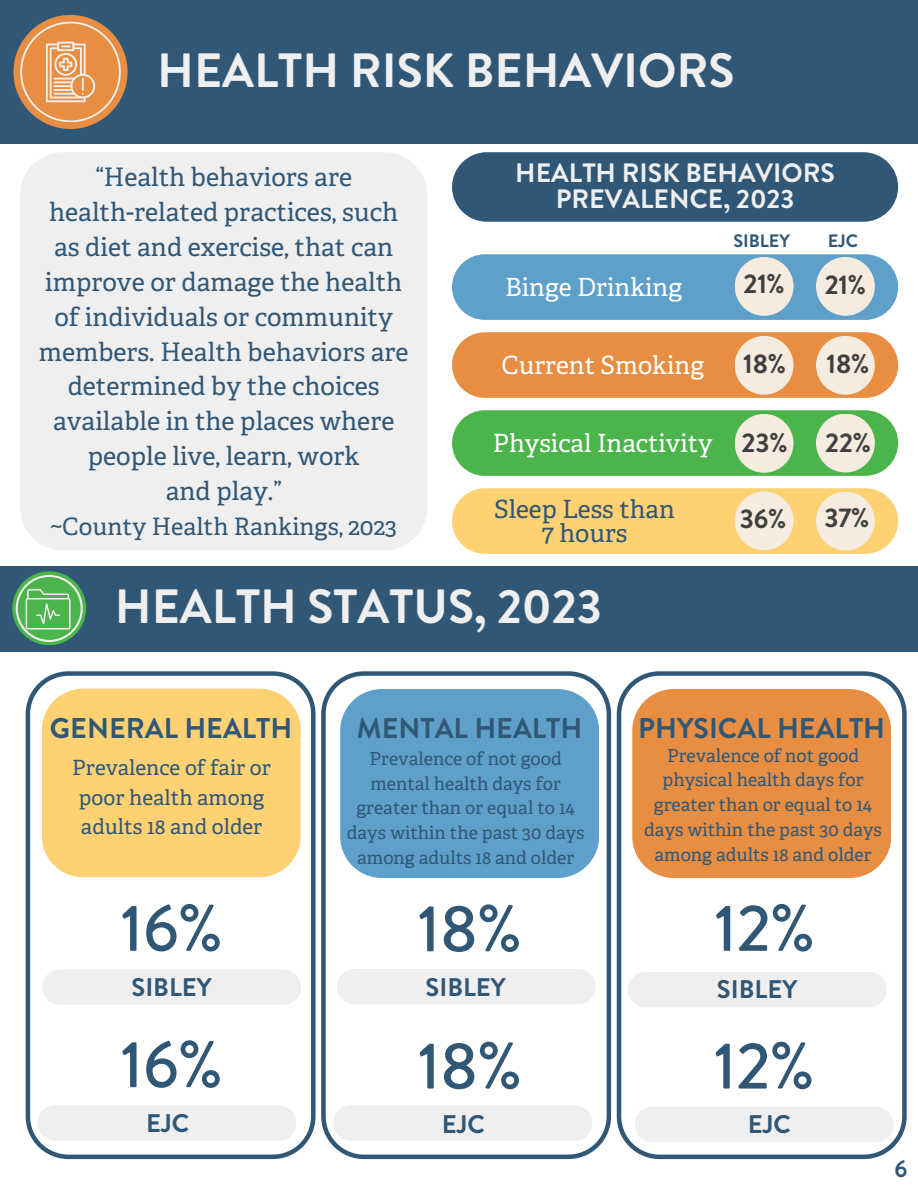
<style>
.page{position:relative;width:918px;height:1188px;background:#fff}
.page>*{position:absolute;margin:0;border:0;box-sizing:border-box;transform-origin:0 0}
.t1{font:500 66px "Brandon Grotesque";color:#315776}
.t2{font:700 48px "Brandon Grotesque";color:#efefef}
.t3{font:700 28.5px "Brandon Grotesque";color:#315776}
.t4{font:700 27px "Brandon Grotesque";color:#3f3f3f}
.t5{font:700 26.55px/25.8px "Brandon Grotesque";color:#efefef;text-align:center}
.t6{font:25.5px/34.8px "Adelle";color:#315776;text-align:center}
.t7{font:700 25.5px "Brandon Grotesque";color:#315776}
.t8{font:25.05px "Adelle";color:#fff}
.t9{font:25.05px "Adelle";color:#315776}
.t10{font:24px "Adelle";color:#315776}
.t11{font:700 24px "Brandon Grotesque";color:#315776}
.t12{font:21px/29.2px "Adelle";color:#315776;text-align:center}
.t13{font:18px/24.8px "Adelle";color:#315776;text-align:center}
.t14{font:700 18px "Brandon Grotesque";color:#315776}
</style>
<div class="page">
<div style="left:0;top:566px;width:918px;height:86px;background:#315776"></div>
<svg style="left:26px;top:671px;width:290px;height:488px"></svg>
<svg style="left:321px;top:671px;width:290px;height:488px"></svg>
<div style="left:333px;top:1105px;width:259px;height:36px;background:#efefef"></div>
<svg style="left:617px;top:671px;width:290px;height:488px"></svg>
<div style="left:42px;top:689px;width:259px;height:188px;background:#fed173"></div>
<div style="left:340px;top:689px;width:259px;height:189px;background:#5ea0ca"></div>
<div style="left:632px;top:689px;width:259px;height:189px;background:#e78e42"></div>
<div style="left:42px;top:969px;width:259px;height:36px;background:#efefef"></div>
<div style="left:628px;top:972px;width:259px;height:35px;background:#efefef"></div>
<div style="left:635px;top:1107px;width:259px;height:35px;background:#efefef"></div>
<div style="left:12px;top:571px;width:74px;height:74px;background:#4bb54b;border-radius:50%"></div>
<div style="left:337px;top:969px;width:259px;height:35px;background:#efefef"></div>
<svg style="left:16px;top:575px;width:67px;height:67px"></svg>
<div style="left:0;top:0;width:918px;height:144px;background:#315776"></div>
<div style="left:13px;top:15px;width:115px;height:114px;background:#e78e42;border-radius:50%"></div>
<div style="left:452px;top:254px;width:446px;height:66px;background:#5ea0ca;border-radius:33px"></div>
<div style="left:452px;top:332px;width:446px;height:66px;background:#e78e42;border-radius:33px"></div>
<div style="left:452px;top:410px;width:446px;height:66px;background:#4bb54b;border-radius:33px"></div>
<div style="left:452px;top:488px;width:446px;height:66px;background:#fed173;border-radius:33px"></div>
<div style="left:816px;top:257px;width:59px;height:59px;background:#f5ecdf;border-radius:50%"></div>
<div style="left:816px;top:336px;width:59px;height:59px;background:#f5ecdf;border-radius:50%"></div>
<div style="left:816px;top:414px;width:59px;height:58px;background:#f5ecdf;border-radius:50%"></div>
<div style="left:816px;top:492px;width:59px;height:58px;background:#f5ecdf;border-radius:50%"></div>
<div style="left:735px;top:257px;width:59px;height:59px;background:#f5ecdf;border-radius:50%"></div>
<div style="left:735px;top:336px;width:59px;height:59px;background:#f5ecdf;border-radius:50%"></div>
<div style="left:735px;top:414px;width:59px;height:59px;background:#f5ecdf;border-radius:50%"></div>
<div style="left:735px;top:491px;width:59px;height:59px;background:#f5ecdf;border-radius:50%"></div>
<div style="left:20px;top:152px;width:407px;height:398px;background:#efefef"></div>
<div style="left:452px;top:152px;width:446px;height:70px;background:#315776;border-radius:35px"></div>
<svg style="left:20px;top:22px;width:100px;height:100px"></svg>
<p class="t2" style="left:157px;top:37px;width:579px">HEALTH RISK BEHAVIORS</p>
<p class="t6" style="left:95px;top:160px;width:258px">“Health behaviors are</p>
<p class="t6" style="left:49px;top:195px;width:351px">health-related practices, such</p>
<p class="t6" style="left:39px;top:230px;width:371px">as diet and exercise, that can improve or damage the health of individuals or community members. Health behaviors are determined by the choices available in the places where people live, learn, work</p>
<p class="t6" style="left:166px;top:474px;width:118px">and play.”</p>
<p class="t10" style="left:51px;top:511px;width:348px">~County Health Rankings, 2023</p>
<p class="t5" style="left:515px;top:161px;width:321px">HEALTH RISK BEHAVIORS<br>PREVALENCE, 2023</p>
<p class="t14" style="left:733px;top:228px;width:58px">SIBLEY</p>
<p class="t14" style="left:828px;top:228px;width:32px">EJC</p>
<p class="t4" style="left:825px;top:265px;width:43px">21%</p>
<p class="t4" style="left:743px;top:265px;width:43px">21%</p>
<p class="t8" style="left:505px;top:271px;width:178px">Binge Drinking</p>
<p class="t8" style="left:501px;top:348px;width:204px">Current Smoking</p>
<p class="t8" style="left:493px;top:426px;width:222px">Physical Inactivity</p>
<p class="t9" style="left:494px;top:492px;width:182px">Sleep Less than</p>
<p class="t9" style="left:541px;top:517px;width:88px">7 hours</p>
<p class="t4" style="left:743px;top:345px;width:44px">18%</p>
<p class="t4" style="left:742px;top:424px;width:47px">23%</p>
<p class="t4" style="left:740px;top:499px;width:48px">36%</p>
<p class="t4" style="left:827px;top:345px;width:44px">18%</p>
<p class="t4" style="left:825px;top:424px;width:47px">22%</p>
<p class="t4" style="left:824px;top:499px;width:47px">37%</p>
<p class="t2" style="left:115px;top:573px;width:488px">HEALTH STATUS, 2023</p>
<p class="t3" style="left:50px;top:708px;width:244px">GENERAL HEALTH</p>
<p class="t3" style="left:357px;top:708px;width:227px">MENTAL HEALTH</p>
<p class="t3" style="left:638px;top:708px;width:248px">PHYSICAL HEALTH</p>
<p class="t12" style="left:72px;top:753px;width:200px">Prevalence of fair or poor health among adults 18 and older</p>
<p class="t13" style="left:347px;top:746px;width:239px">Prevalence of not good mental health days for greater than or equal to 14 days within the past 30 days among adults 18 and older</p>
<p class="t13" style="left:644px;top:743px;width:239px">Prevalence of not good physical health days for greater than or equal to 14 days within the past 30 days among adults 18 and older</p>
<p class="t1" style="left:120px;top:882px;width:104px">16%</p>
<p class="t1" style="left:417px;top:882px;width:106px">18%</p>
<p class="t1" style="left:714px;top:882px;width:102px">12%</p>
<p class="t7" style="left:132px;top:969px;width:82px">SIBLEY</p>
<p class="t7" style="left:426px;top:969px;width:82px">SIBLEY</p>
<p class="t7" style="left:717px;top:971px;width:82px">SIBLEY</p>
<p class="t1" style="left:120px;top:1018px;width:104px">16%</p>
<p class="t7" style="left:146px;top:1105px;width:45px">EJC</p>
<p class="t1" style="left:418px;top:1019px;width:106px">18%</p>
<p class="t7" style="left:442px;top:1106px;width:45px">EJC</p>
<p class="t1" style="left:714px;top:1019px;width:102px">12%</p>
<p class="t7" style="left:748px;top:1106px;width:45px">EJC</p>
<p class="t11" style="left:895px;top:1151px;width:14px">6</p>
</div>
